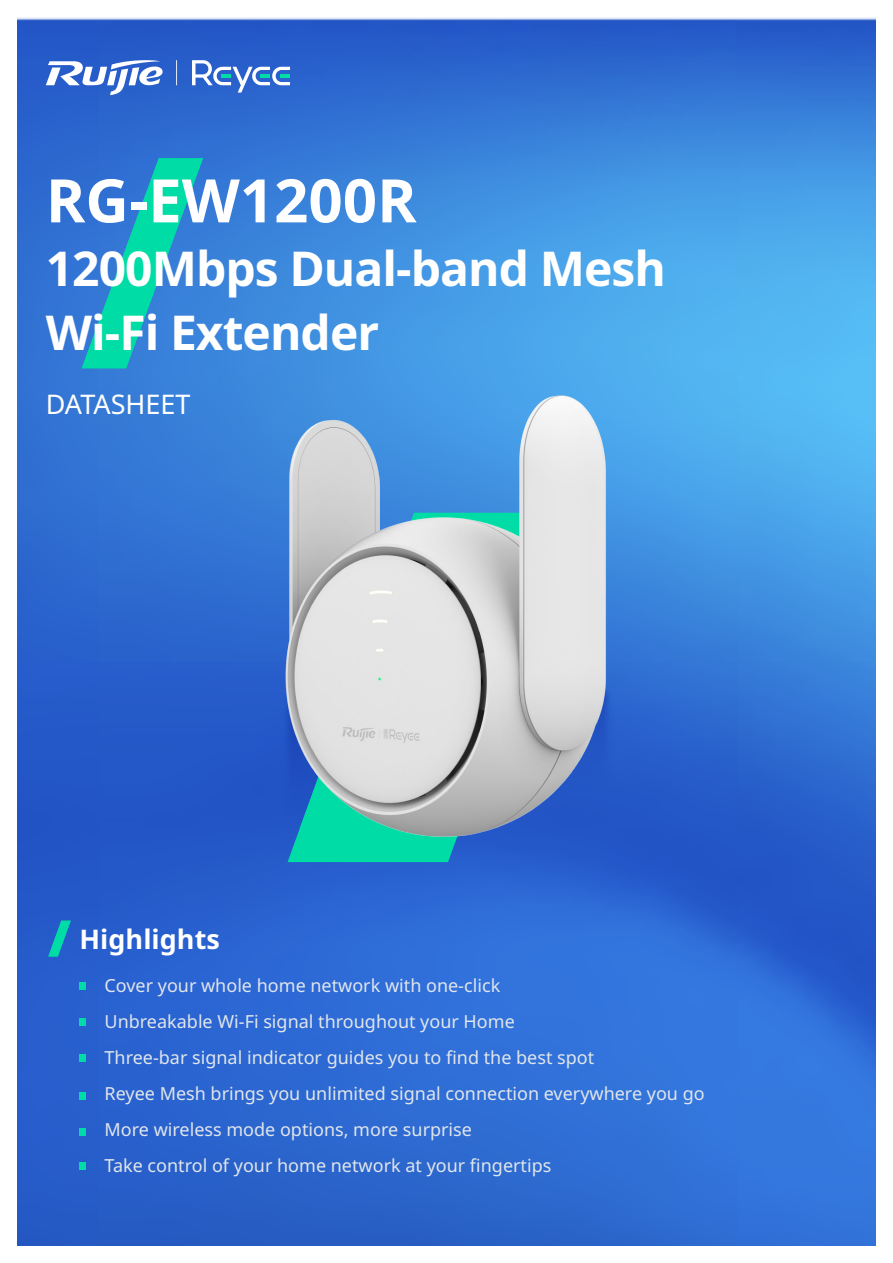
<style>
.page{position:relative;width:893px;height:1263px;background:#fff}
.page>*{position:absolute;margin:0;border:0;box-sizing:border-box;transform-origin:0 0}
.t1{font:700 60px "Noto Sans";color:#fff}
.t2{font:700 48px/63.6px "Noto Sans";letter-spacing:-.02em;color:#fff}
.t3{font:700 27px "Noto Sans";color:#fff}
.t4{font:27px "Noto Sans";color:#fff}
.t5{font:18px/35.8px "Noto Sans";color:#e1e6eb}
</style>
<div class="page">
<img style="left:17px;top:17px;width:859px;height:1229px">
<img style="left:235px;top:638px;width:426px;height:311px">
<svg style="left:82px;top:158px;width:121px;height:210px;background:#219dc4"></svg>
<svg style="left:288px;top:844px;width:286px;height:18px;background:#10a3b5"></svg>
<svg style="left:48px;top:921px;width:23px;height:35px"></svg>
<div style="left:80px;top:982px;width:6px;height:7px;background:#00dca5"></div>
<div style="left:80px;top:1018px;width:6px;height:7px;background:#00dca5"></div>
<div style="left:80px;top:1054px;width:6px;height:7px;background:#00dca5"></div>
<div style="left:80px;top:1092px;width:6px;height:7px;background:#00dca5"></div>
<div style="left:80px;top:1128px;width:6px;height:7px;background:#00dca5"></div>
<div style="left:80px;top:1163px;width:6px;height:7px;background:#00dca5"></div>
<img style="left:280px;top:388px;width:333px;height:456px">
<svg style="left:192px;top:60px;width:98px;height:33px"></svg>
<svg style="left:46px;top:60px;width:117px;height:35px"></svg>
<svg style="left:176px;top:60px;width:1px;height:25px"></svg>
<h1 class="t1" style="left:46px;top:167px;width:372px">RG-EW1200R</h1>
<h2 class="t2" style="left:46px;top:238px;width:622px">1200Mbps Dual-band Mesh<br>Wi-Fi Extender</h2>
<h3 class="t4" style="left:46px;top:389px;width:146px">DATASHEET</h3>
<h3 class="t3" style="left:80px;top:924px;width:142px">Highlights</h3>
<p class="t5" style="left:105px;top:968px;width:602px">Cover your whole home network with one-click<br>Unbreakable Wi-Fi signal throughout your Home<br>Three-bar signal indicator guides you to find the best spot<br>Reyee Mesh brings you unlimited signal connection everywhere you go More wireless mode options, more surprise<br>Take control of your home network at your fingertips</p>
</div>
